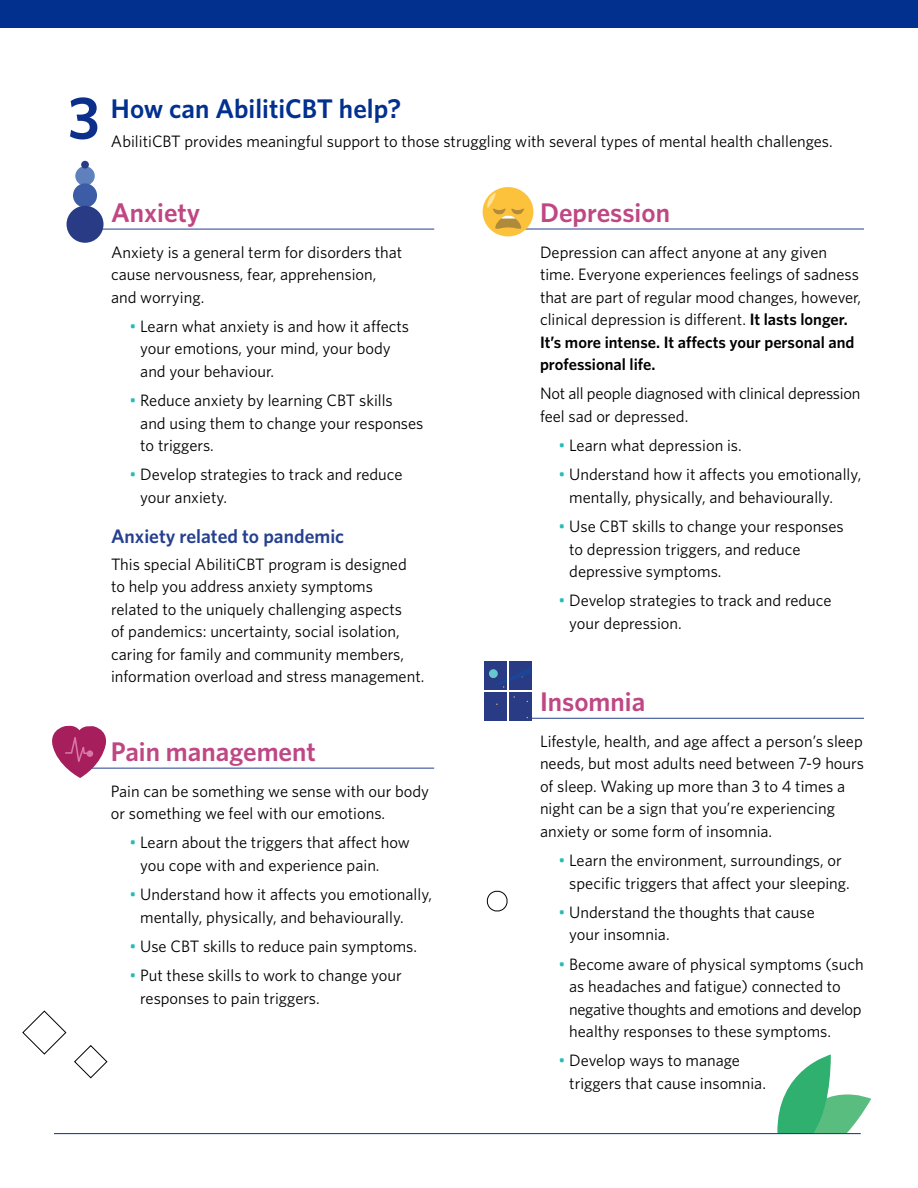
<style>
.page{position:relative;width:918px;height:1188px;background:#fff}
.page>*{position:absolute;margin:0;border:0;box-sizing:border-box;transform-origin:0 0}
.t1{font:600 60px "Whitney";color:#0b2f8b}
.t2{font:600 27px "Whitney";color:#bf4784}
.t3{font:600 27px "Whitney";color:#02308f}
.t4{font:600 19.5px "Whitney";color:#25408f}
.t5{font:16.5px/22.5px "Whitney";color:#000}
.s1{color:#22bcb9}
.s2{font-weight:600}
</style>
<div class="page">
<div style="left:0;top:0;width:918px;height:28px;background:#02308f"></div>
<svg style="left:777px;top:1055px;width:94px;height:78px"></svg>
<hr style="left:54px;top:1133px;width:807px;height:1px;background:#02308f">
<hr style="left:95px;top:229px;width:339px;height:1px;background:#25408f">
<div style="left:75px;top:166px;width:20px;height:20px;background:#5e80bd;border-radius:50%"></div>
<div style="left:73px;top:183px;width:24px;height:24px;background:#3d5ca6;border-radius:50%"></div>
<div style="left:67px;top:206px;width:37px;height:37px;background:#293b85;border-radius:50%"></div>
<div style="left:81px;top:161px;width:8px;height:8px;background:#293b85;border-radius:50%"></div>
<hr style="left:89px;top:768px;width:345px;height:1px;background:#25408f">
<svg style="left:52px;top:725px;width:58px;height:53px"></svg>
<div style="left:87px;top:750px;width:6px;height:7px;background:#d978a8;border-radius:50%"></div>
<hr style="left:524px;top:229px;width:340px;height:1px;background:#25408f">
<div style="left:483px;top:187px;width:50px;height:49px;background:#fcc23b;border-radius:50%"></div>
<svg style="left:486px;top:193px;width:38px;height:37px"></svg>
<hr style="left:524px;top:718px;width:340px;height:1px;background:#25408f">
<div style="left:485px;top:662px;width:22px;height:28px;background:#293b85"></div>
<div style="left:509px;top:662px;width:22px;height:28px;background:#293b85"></div>
<div style="left:485px;top:692px;width:22px;height:29px;background:#293b85"></div>
<div style="left:509px;top:692px;width:22px;height:29px;background:#293b85"></div>
<svg style="left:489px;top:667px;width:42px;height:21px"></svg>
<svg style="left:22px;top:1011px;width:44px;height:43px"></svg>
<svg style="left:74px;top:1045px;width:33px;height:33px"></svg>
<svg style="left:486px;top:890px;width:22px;height:22px"></svg>
<p class="t1" style="left:68px;top:78px;width:33px">3</p>
<p class="t3" style="left:111px;top:90px;width:292px">How can AbilitiCBT help?</p>
<p class="t5" style="left:111px;top:130px;width:723px">AbilitiCBT provides meaningful support to those struggling with several types of mental health challenges.</p>
<p class="t2" style="left:111px;top:194px;width:91px">Anxiety</p>
<p class="t5" style="left:111px;top:240px;width:293px">Anxiety is a general term for disorders that cause nervousness, fear, apprehension, and worrying.</p>
<p class="t5" style="left:140px;top:315px;width:270px;text-indent:-11px"><span class="s1">•</span> Learn what anxiety is and how it affects your emotions, your mind, your body and your behaviour.</p>
<p class="t5" style="left:140px;top:389px;width:285px;text-indent:-11px"><span class="s1">•</span> Reduce anxiety by learning CBT skills<br>and using them to change your responses to triggers.</p>
<p class="t5" style="left:140px;top:463px;width:264px;text-indent:-11px"><span class="s1">•</span> Develop strategies to track and reduce your anxiety.</p>
<p class="t4" style="left:111px;top:523px;width:235px">Anxiety related to pandemic</p>
<p class="t5" style="left:111px;top:552px;width:315px">This special AbilitiCBT program is designed to help you address anxiety symptoms related to the uniquely challenging aspects<br>of pandemics: uncertainty, social isolation, caring for family and community members, information overload and stress management.</p>
<p class="t2" style="left:111px;top:733px;width:207px">Pain management</p>
<p class="t5" style="left:111px;top:779px;width:320px">Pain can be something we sense with our body or something we feel with our emotions.</p>
<p class="t5" style="left:140px;top:831px;width:271px;text-indent:-11px"><span class="s1">•</span> Learn about the triggers that affect how you cope with and experience pain.</p>
<p class="t5" style="left:140px;top:883px;width:294px;text-indent:-11px"><span class="s1">•</span> Understand how it affects you emotionally, mentally, physically, and behaviourally.</p>
<p class="t5" style="left:130px;top:935px;width:289px"><span class="s1">•</span> Use CBT skills to reduce pain symptoms.</p>
<p class="t5" style="left:140px;top:964px;width:263px;text-indent:-11px"><span class="s1">•</span> Put these skills to work to change your responses to pain triggers.</p>
<p class="t2" style="left:540px;top:194px;width:132px">Depression</p>
<p class="t5" style="left:540px;top:240px;width:323px">Depression can affect anyone at any given time. Everyone experiences feelings of sadness that are part of regular mood changes, however, clinical depression is different. <span class="s2">It lasts longer.<br>It’s more intense. It affects your personal and professional life.</span></p>
<p class="t5" style="left:540px;top:382px;width:322px">Not all people diagnosed with clinical depression feel sad or depressed.</p>
<p class="t5" style="left:559px;top:434px;width:185px"><span class="s1">•</span> Learn what depression is.</p>
<p class="t5" style="left:569px;top:463px;width:294px;text-indent:-11px"><span class="s1">•</span> Understand how it affects you emotionally, mentally, physically, and behaviourally.</p>
<p class="t5" style="left:569px;top:515px;width:276px;text-indent:-11px"><span class="s1">•</span> Use CBT skills to change your responses to depression triggers, and reduce depressive symptoms.</p>
<p class="t5" style="left:569px;top:589px;width:264px;text-indent:-11px"><span class="s1">•</span> Develop strategies to track and reduce your depression.</p>
<p class="t2" style="left:540px;top:684px;width:107px">Insomnia</p>
<p class="t5" style="left:540px;top:729px;width:326px">Lifestyle, health, and age affect a person’s sleep needs, but most adults need between 7-9 hours of sleep. Waking up more than 3 to 4 times a night can be a sign that you’re experiencing anxiety or some form of insomnia.</p>
<p class="t5" style="left:569px;top:849px;width:282px;text-indent:-11px"><span class="s1">•</span> Learn the environment, surroundings, or specific triggers that affect your sleeping.</p>
<p class="t5" style="left:569px;top:900px;width:247px;text-indent:-11px"><span class="s1">•</span> Understand the thoughts that cause your insomnia.</p>
<p class="t5" style="left:569px;top:952px;width:296px;text-indent:-11px"><span class="s1">•</span> Become aware of physical symptoms (such as headaches and fatigue) connected to negative thoughts and emotions and develop healthy responses to these symptoms.</p>
<p class="t5" style="left:569px;top:1049px;width:198px;text-indent:-11px"><span class="s1">•</span> Develop ways to manage triggers that cause insomnia.</p>
</div>
